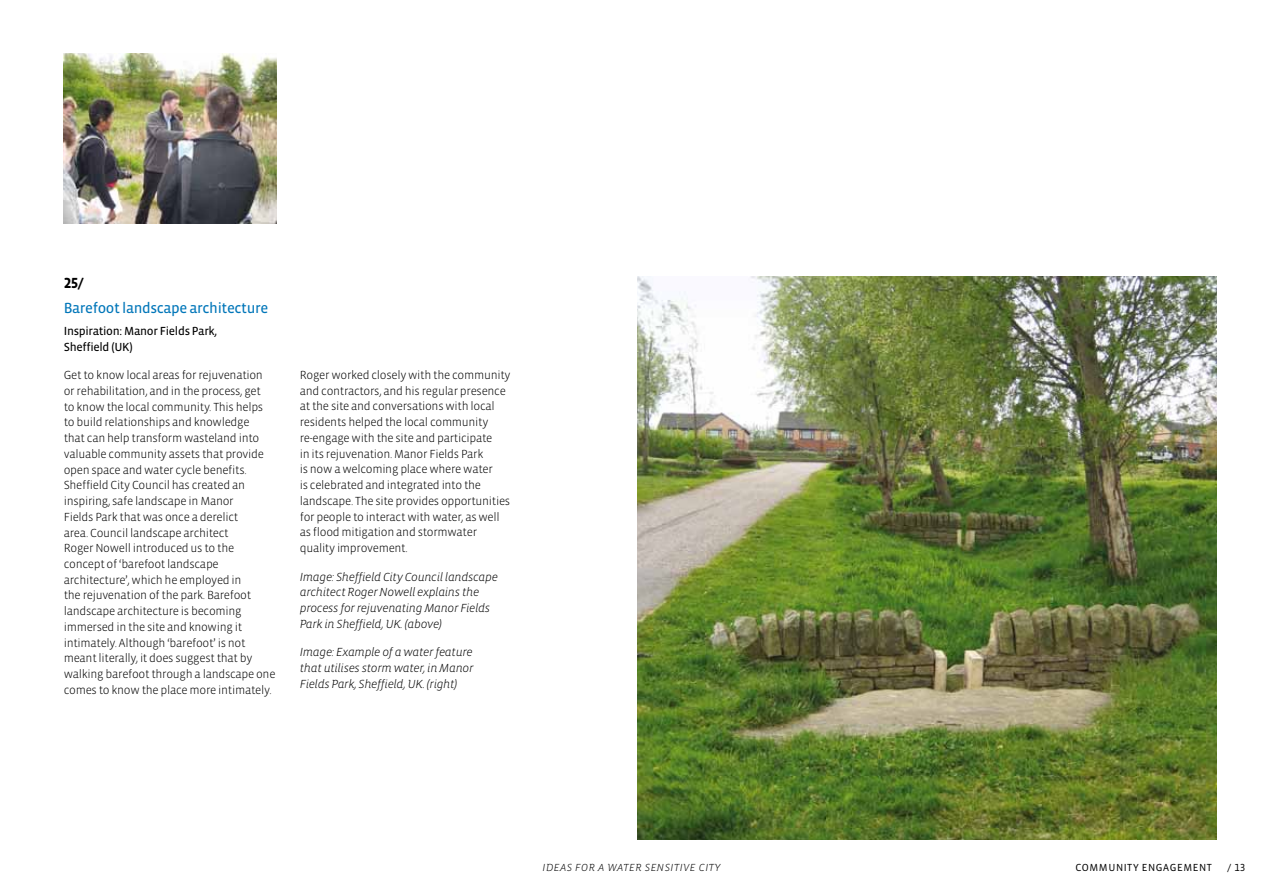
<style>
.page{position:relative;width:1263px;height:893px;background:#fff}
.page>*{position:absolute;margin:0;border:0;box-sizing:border-box;transform-origin:0 0}
.t1{font:15px "Vista Sans Reg";letter-spacing:-.025em;color:#0076b9}
.t2{font:700 15px "Vista Sans Alt";color:#000}
.t3{font:300 12px/15.8px "Vista Sans";letter-spacing:-.025em;color:#000}
.t4{font:12px/15.8px "Vista Sans Alt Light Ita";letter-spacing:-.025em;color:#000}
.t5{font:12px/15.8px "Vista Sans Reg";letter-spacing:-.025em;color:#000}
.t6{font:10.5px "Vista Sans Alt Light Ita";letter-spacing:.05em;color:#000}
.t7{font:10.5px "Vista Sans";letter-spacing:.05em;color:#000}
.t8{font:10.5px "Vista Sans Alt";color:#000}
</style>
<div class="page">
<img style="left:64px;top:53px;width:212px;height:170px">
<img style="left:638px;top:276px;width:578px;height:564px">
<p class="t2" style="left:64px;top:275px;width:22px">25/</p>
<p class="t1" style="left:64px;top:300px;width:206px">Barefoot landscape architecture</p>
<p class="t5" style="left:64px;top:323px;width:155px">I nspiration: Manor Fields Park,<br>Sheffield (UK)</p>
<p class="t3" style="left:64px;top:367px;width:213px">Get to know local areas for rejuvenation or rehabilitation, and in the process, get<br>to know the local community. This helps to build relationships and knowledge<br>that can help transform wasteland into valuable community assets that provide open space and water cycle benefits.<br>Sheffield City Council has created an inspiring, safe landscape in Manor<br>Fields Park that was once a derelict<br>area. Council landscape architect<br>Roger Nowell introduced us to the concept of ‘barefoot landscape architecture’, which he employed in<br>the rejuvenation of the park. Barefoot landscape architecture is becoming immersed in the site and knowing it intimately. Although ‘barefoot’ is not meant literally, it does suggest that by walking barefoot through a landscape one comes to know the place more intimately.</p>
<p class="t3" style="left:300px;top:367px;width:212px">Roger worked closely with the community and contractors, and his regular presence at the site and conversations with local residents helped the local community re-engage with the site and participate<br>in its rejuvenation. Manor Fields Park<br>is now a welcoming place where water<br>is celebrated and integrated into the landscape. The site provides opportunities for people to interact with water, as well as flood mitigation and stormwater quality improvement.</p>
<p class="t4" style="left:300px;top:569px;width:200px">Image: Sheffield City Council landscape architect Roger Nowell explains the process for rejuvenating Manor Fields Park in Sheffield, UK. (above)</p>
<p class="t4" style="left:300px;top:645px;width:175px;text-align:justify">Image: Example of a water feature that utilises storm water, in Manor Fields Park, Sheffield, UK. (right)</p>
<p class="t6" style="left:543px;top:862px;width:11px">ideas</p>
<p class="t6" style="left:575px;top:862px;width:49px">for a Water</p>
<p class="t6" style="left:645px;top:862px;width:14px">Sens</p>
<p class="t6" style="left:671px;top:862px;width:51px">itive City</p>
<p class="t7" style="left:1075px;top:862px;width:40px">COMMUNITY</p>
<p class="t7" style="left:1142px;top:862px;width:14px">ENGAG</p>
<p class="t7" style="left:1177px;top:862px;width:29px">EMENT</p>
<p class="t8" style="left:1227px;top:862px;width:20px">/ 13</p>
</div>
